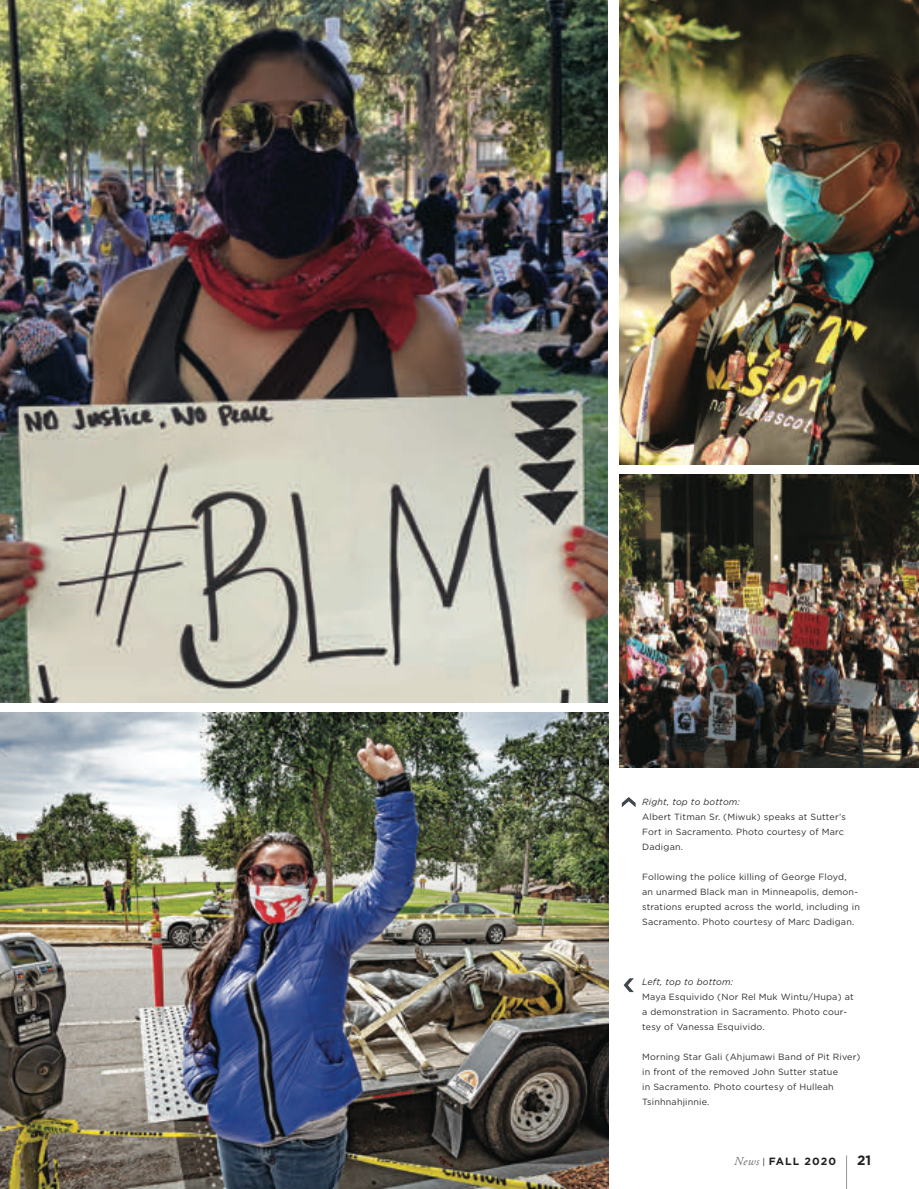
<style>
.page{position:relative;width:919px;height:1189px;background:#fff}
.page>*{position:absolute;margin:0;border:0;box-sizing:border-box;transform-origin:0 0}
.t1{font:700 13.5px "Gotham";color:#231f20}
.t2{font:700 10.5px "Gotham";letter-spacing:.1em;color:#231f20}
.t3{font:9px/15px "Gotham";letter-spacing:.02em;color:#312f30}
.t4{font:italic 9px "Gotham";letter-spacing:.02em;color:#312f30}
.s1{font-family:"Adobe Garamond Pro";font-weight:400;font-style:italic;font-size:12px;color:#6c6d70}
.s2{font-weight:400;font-size:9px}
</style>
<div class="page">
<hr style="left:846px;top:1155px;width:1px;height:34px;background:#939598">
<img style="left:0;top:0;width:607px;height:702px">
<img style="left:0;top:713px;width:608px;height:476px">
<svg style="left:623px;top:978px;width:11px;height:14px"></svg>
<svg style="left:622px;top:797px;width:14px;height:10px"></svg>
<img style="left:619px;top:0;width:300px;height:464px">
<img style="left:619px;top:474px;width:300px;height:293px">
<p class="t4" style="left:642px;top:796px;width:99px">Right, top to bottom:</p>
<p class="t3" style="left:642px;top:809px;width:205px">Albert Titman Sr. (Miwuk) speaks at Sutter’s<br>Fort in Sacramento. Photo courtesy of Marc<br>Dadigan.</p>
<p class="t3" style="left:642px;top:869px;width:219px">Following the police killing of George Floyd,<br>an unarmed Black man in Minneapolis, demon&shy;strations erupted across the world, including in Sacramento. Photo courtesy of Marc Dadigan.</p>
<p class="t4" style="left:642px;top:976px;width:93px">Left, top to bottom:</p>
<p class="t3" style="left:642px;top:989px;width:213px">Maya Esquivido (Nor Rel Muk Wintu/Hupa) at a demonstration in Sacramento. Photo cour&shy;tesy of Vanessa Esquivido.</p>
<p class="t3" style="left:642px;top:1049px;width:220px">Morning Star Gali (Ahjumawi Band of Pit River) in front of the removed John Sutter statue<br>in Sacramento. Photo courtesy of Hulleah Tsinhnahjinnie.</p>
<p class="t2" style="left:734px;top:1154px;width:103px"><span class="s1">News</span> <span class="s2">|</span> FALL 2020</p>
<h1 class="t1" style="left:857px;top:1151px;width:16px">21</h1>
</div>
